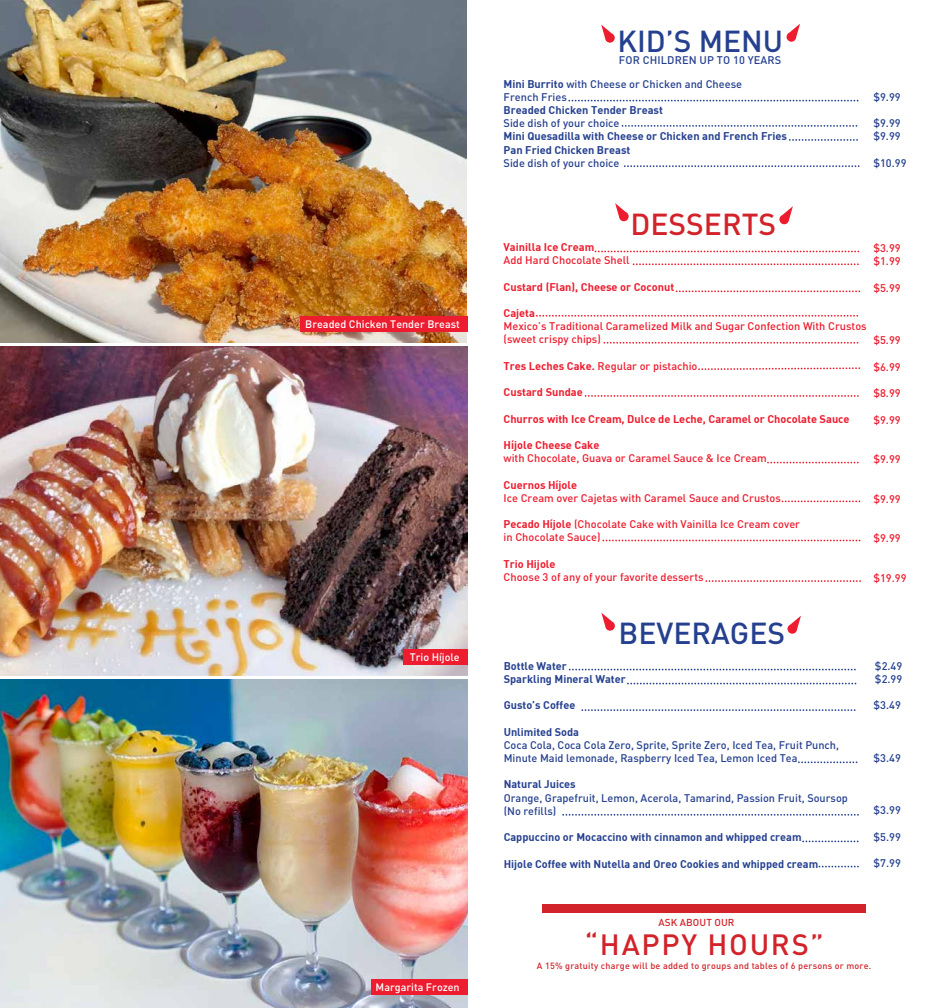
<style>
.page{position:relative;width:936px;height:1008px;background:#fff}
.page>*{position:absolute;margin:0;border:0;box-sizing:border-box;transform-origin:0 0}
.t1{font:500 30px "DINOT";color:#25408f}
.t2{font:500 30px "DINOT";color:#d2232a}
.t3{font:500 29px "DINOT";letter-spacing:.06em;color:#d2232a}
.t4{font:500 11px/13.2px "DINOT";color:#ed1c2e}
.t5{font:500 11px/13.2px "DINOT";color:#25408f}
.t6{font:11px/13.2px "DIN Bold";color:#25408f}
.t7{font:11px "DIN Bold";color:#ed1c2e}
.t8{font:500 10.8px "DINOT";color:#fff}
.t9{font:500 10px "DINOT";letter-spacing:.01em;color:#d2232a}
.t10{font:500 9px "DINOT";letter-spacing:.025em;color:#d2232a}
.s1{font-family:"DIN Bold";font-weight:400}
</style>
<div class="page">
<div style="left:542px;top:904px;width:324px;height:9px;background:#d2232a"></div>
<svg style="left:537px;top:315px;width:322px;height:2px"></svg>
<svg style="left:596px;top:251px;width:264px;height:1px"></svg>
<svg style="left:634px;top:263px;width:225px;height:2px"></svg>
<svg style="left:677px;top:290px;width:183px;height:2px"></svg>
<svg style="left:604px;top:342px;width:255px;height:2px"></svg>
<svg style="left:586px;top:395px;width:273px;height:2px"></svg>
<svg style="left:768px;top:462px;width:91px;height:2px"></svg>
<svg style="left:782px;top:500px;width:78px;height:2px"></svg>
<svg style="left:603px;top:540px;width:257px;height:1px"></svg>
<svg style="left:706px;top:580px;width:154px;height:2px"></svg>
<svg style="left:698px;top:367px;width:162px;height:3px"></svg>
<svg style="left:779px;top:206px;width:14px;height:18px"></svg>
<svg style="left:615px;top:203px;width:14px;height:18px"></svg>
<svg style="left:570px;top:669px;width:286px;height:2px"></svg>
<svg style="left:628px;top:683px;width:229px;height:1px"></svg>
<svg style="left:582px;top:709px;width:273px;height:2px"></svg>
<svg style="left:803px;top:840px;width:56px;height:2px"></svg>
<svg style="left:820px;top:866px;width:39px;height:2px"></svg>
<svg style="left:563px;top:814px;width:296px;height:2px"></svg>
<svg style="left:799px;top:761px;width:59px;height:2px"></svg>
<svg style="left:787px;top:616px;width:14px;height:18px"></svg>
<svg style="left:601px;top:613px;width:14px;height:18px"></svg>
<img style="left:0;top:680px;width:468px;height:328px">
<img style="left:0;top:346px;width:468px;height:330px">
<img style="left:0;top:0;width:467px;height:343px">
<div style="left:300px;top:316px;width:168px;height:16px;background:#ed1c2e"></div>
<div style="left:403px;top:650px;width:65px;height:15px;background:#ed1c2e"></div>
<div style="left:371px;top:980px;width:97px;height:15px;background:#ed1c2e"></div>
<svg style="left:569px;top:100px;width:290px;height:2px"></svg>
<svg style="left:623px;top:125px;width:235px;height:2px"></svg>
<svg style="left:790px;top:139px;width:68px;height:2px"></svg>
<svg style="left:625px;top:165px;width:234px;height:2px"></svg>
<svg style="left:787px;top:24px;width:13px;height:18px"></svg>
<svg style="left:601px;top:25px;width:14px;height:18px"></svg>
<p class="t8" style="left:305px;top:319px;width:156px">Breaded Chicken Tender Breast</p>
<p class="t8" style="left:410px;top:652px;width:52px">Trio Híjole</p>
<p class="t8" style="left:376px;top:982px;width:86px">Margarita Frozen</p>
<h1 class="t1" style="left:617px;top:28px;width:167px">KID’S MENU</h1>
<p class="t5" style="left:504px;top:48px;width:279px;line-height:23.9px;text-indent:115px">FOR CHILDREN UP TO 10 YEARS<br><span class="s1">Mini Burrito</span> with Cheese or Chicken and Cheese</p>
<p class="t5" style="left:504px;top:91px;width:65px">French Fries</p>
<p class="t6" style="left:504px;top:104px;width:161px">Breaded Chicken Tender Breast</p>
<p class="t5" style="left:504px;top:117px;width:117px">Side dish of your choice</p>
<p class="t6" style="left:504px;top:130px;width:285px">Mini Quesadilla with Cheese or Chicken and French Fries<br>Pan Fried Chicken Breast</p>
<p class="t5" style="left:504px;top:157px;width:117px">Side dish of your choice</p>
<h1 class="t2" style="left:631px;top:211px;width:147px">DESSERTS</h1>
<p class="t5" style="left:873px;top:91px;width:29px">$9.99</p>
<p class="t5" style="left:873px;top:117px;width:29px">$9.99 $9.99</p>
<p class="t5" style="left:873px;top:157px;width:35px">$10.99</p>
<p class="t4" style="left:873px;top:242px;width:29px">$3.99 $1.99</p>
<p class="t4" style="left:873px;top:282px;width:29px">$5.99</p>
<p class="t7" style="left:504px;top:242px;width:92px">Vainilla Ice Cream</p>
<p class="t4" style="left:504px;top:254px;width:128px">Add Hard Chocolate Shell</p>
<p class="t7" style="left:504px;top:282px;width:172px">Custard (Flan), Cheese or Coconut</p>
<p class="t7" style="left:504px;top:308px;width:33px">Cajeta</p>
<p class="t4" style="left:504px;top:320px;width:365px">Mexico’s Traditional Caramelized Milk and Sugar Confection With Crustos (sweet crispy chips)</p>
<p class="t4" style="left:504px;top:360px;width:195px"><span class="s1">Tres Leches Cake.</span> Regular or pistachio</p>
<p class="t7" style="left:504px;top:387px;width:81px">Custard Sundae</p>
<p class="t7" style="left:504px;top:414px;width:348px">Churros with Ice Cream, Dulce de Leche, Caramel or Chocolate Sauce</p>
<p class="t7" style="left:504px;top:440px;width:97px">HÌjole Cheese Cake</p>
<p class="t4" style="left:504px;top:452px;width:265px">with Chocolate, Guava or Caramel Sauce &amp; Ice Cream</p>
<p class="t7" style="left:504px;top:480px;width:75px">Cuernos HÌjole</p>
<p class="t4" style="left:504px;top:492px;width:279px">Ice Cream over Cajetas with Caramel Sauce and Crustos</p>
<p class="t4" style="left:504px;top:518px;width:298px"><span class="s1">Pecado HÌjole</span> (Chocolate Cake with Vainilla Ice Cream cover in Chocolate Sauce)</p>
<p class="t7" style="left:504px;top:559px;width:53px">Trio Hijole</p>
<p class="t4" style="left:504px;top:571px;width:202px">Choose 3 of any of your favorite desserts</p>
<p class="t4" style="left:873px;top:334px;width:29px">$5.99</p>
<p class="t4" style="left:873px;top:361px;width:29px">$6.99</p>
<p class="t4" style="left:873px;top:387px;width:29px">$8.99</p>
<p class="t4" style="left:873px;top:414px;width:29px">$9.99</p>
<p class="t4" style="left:873px;top:453px;width:29px">$9.99</p>
<p class="t4" style="left:873px;top:493px;width:29px">$9.99</p>
<p class="t4" style="left:873px;top:532px;width:29px">$9.99</p>
<p class="t4" style="left:873px;top:572px;width:35px">$19.99</p>
<h1 class="t1" style="left:619px;top:620px;width:168px">BEVERAGES</h1>
<p class="t6" style="left:504px;top:660px;width:124px">Bottle Water<br>Sparkling Mineral Water</p>
<p class="t6" style="left:504px;top:699px;width:73px">Gustoís Coffee</p>
<p class="t6" style="left:504px;top:726px;width:77px">Unlimited Soda</p>
<p class="t5" style="left:504px;top:739px;width:337px">Coca Cola, Coca Cola Zero, Sprite, Sprite Zero, Iced Tea, Fruit Punch,<br>Minute Maid lemonade, Raspberry Iced Tea, Lemon Iced Tea</p>
<p class="t6" style="left:504px;top:778px;width:74px">Natural Juices</p>
<p class="t5" style="left:504px;top:792px;width:346px">Orange, Grapefruit, Lemon, Acerola, Tamarind, Passion Fruit, Soursop (No refills)</p>
<p class="t6" style="left:504px;top:831px;width:299px">Cappuccino or Mocaccino with cinnamon and whipped cream</p>
<p class="t6" style="left:504px;top:858px;width:316px">Hijole Coffee with Nutella and Oreo Cookies and whipped cream</p>
<p class="t9" style="left:658px;top:918px;width:78px">ASK ABOUT OUR</p>
<p class="t5" style="left:875px;top:660px;width:29px">$2.49 $2.99</p>
<p class="t5" style="left:874px;top:699px;width:29px">$3.49</p>
<p class="t5" style="left:874px;top:752px;width:29px">$3.49</p>
<p class="t5" style="left:874px;top:805px;width:29px">$3.99</p>
<p class="t5" style="left:874px;top:831px;width:29px">$5.99</p>
<p class="t5" style="left:874px;top:857px;width:29px">$7.99</p>
<h2 class="t3" style="left:585px;top:931px;width:240px">“HAPPY HOURS”</h2>
<p class="t10" style="left:537px;top:962px;width:336px">A 15% gratuity charge will be added to groups and tables of 6 persons or more.</p>
</div>
